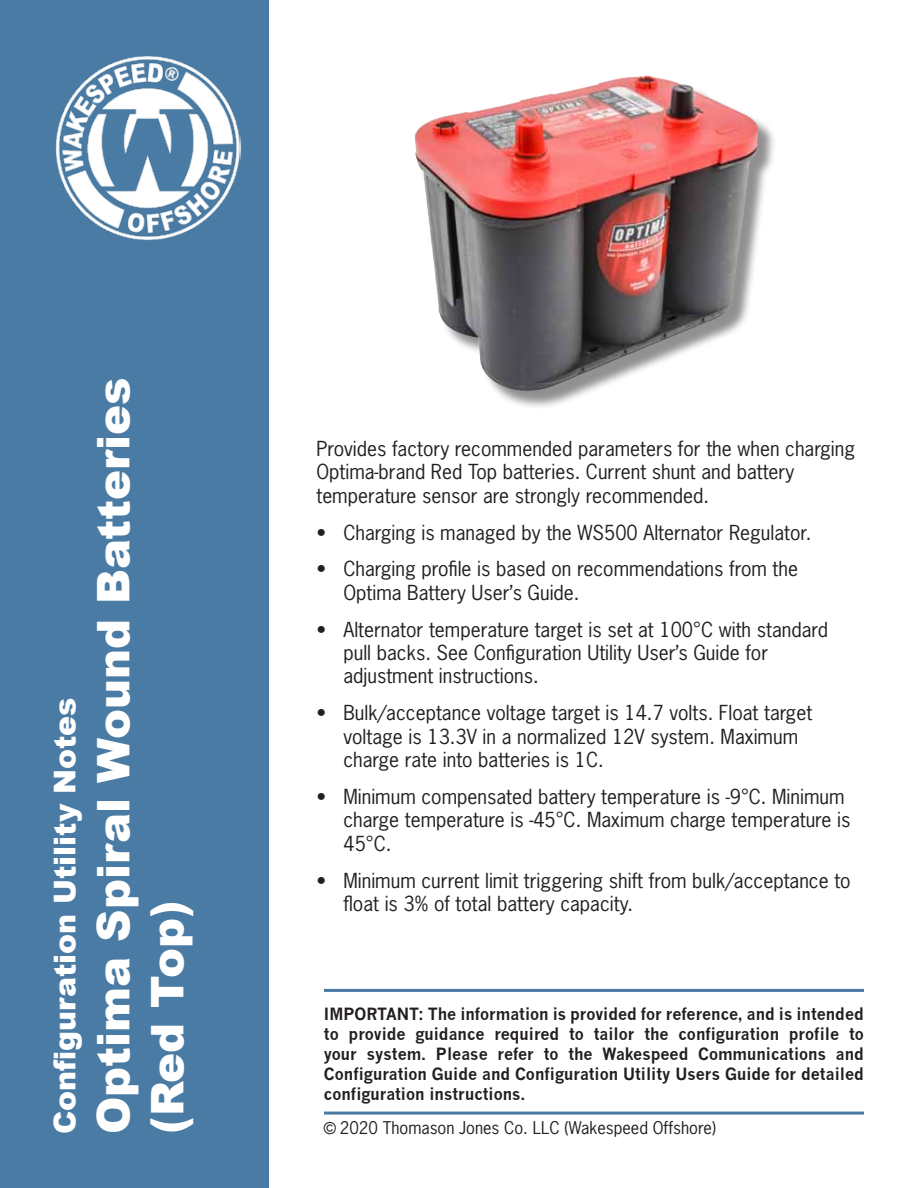
<style>
.page{position:relative;width:918px;height:1188px;background:#fff}
.page>*{position:absolute;margin:0;border:0;box-sizing:border-box;transform-origin:0 0}
.t1{font:900 45px/54px "Arial";color:#fff}
.t2{font:900 30px "Arial";color:#fff}
.t3{font:19.5px/23.4px "News Gothic Std";color:#231f20}
.t4{font:700 16.5px/19.8px "News Gothic";color:#231f20;text-align:justify;scale:.96 1}
.t5{font:16.5px "News Gothic Std";color:#231f20}
.s1{font-family:"Arial"}
</style>
<div class="page">
<div style="left:0;top:0;width:269px;height:1188px;background:#4a7ba4"></div>
<img style="left:55px;top:56px;width:186px;height:185px">
<hr style="left:324px;top:1112px;width:540px;height:3px;background:#4a7ba4">
<hr style="left:324px;top:989px;width:540px;height:3px;background:#4a7ba4">
<div style="left:418px;top:78px;width:359px;height:331px;background:#231f20;opacity:.5"></div>
<img style="left:415px;top:76px;width:229px;height:125px">
<h2 class="t2" style="left:48px;top:1134px;width:438px;rotate:-90deg">Configuration Utility Notes</h2>
<h1 class="t1" style="left:87px;top:1134px;width:758px;rotate:-90deg">Optima Spiral Wound Batteries (Red Top)</h1>
<p class="t3" style="left:316px;top:437px;width:540px">Provides factory recommended parameters for the when charging<br>Optima-brand Red Top batteries. Current shunt and battery temperature sensor are strongly recommended.</p>
<p class="t3" style="left:316px;top:520px;width:496px">• Charging is managed by the WS500 Alternator Regulator.</p>
<p class="t3" style="left:343px;top:557px;width:456px;text-indent:-27px">• Charging profile is based on recommendations from the<br>Optima Battery User’s Guide.</p>
<p class="t3" style="left:343px;top:617px;width:486px;text-indent:-27px">• Alternator temperature target is set at 100°C with standard pull backs. See Configuration Utility User’s Guide for adjustment instructions.</p>
<p class="t3" style="left:343px;top:701px;width:470px;text-indent:-27px">• Bulk/acceptance voltage target is 14.7 volts. Float target voltage is 13.3V in a normalized 12V system. Maximum charge rate into batteries is 1C.</p>
<p class="t3" style="left:343px;top:785px;width:509px;text-indent:-27px">• Minimum compensated battery temperature is -9°C. Minimum charge temperature is -45°C. Maximum charge temperature is<br>45°C.</p>
<p class="t3" style="left:343px;top:869px;width:509px;text-indent:-27px">• Minimum current limit triggering shift from bulk/acceptance to float is 3% of total battery capacity.</p>
<p class="t4" style="left:324px;top:1004px;width:564px">IMPORTANT: The information is provided for reference, and is intended to provide guidance required to tailor the configuration profile to your system. Please refer to the Wakespeed Communications and Configuration Guide and Configuration Utility Users Guide for detailed configuration instructions.</p>
<p class="t5" style="left:324px;top:1117px;width:394px"><span class="s1">©</span> 2020 Thomason Jones Co. LLC (Wakespeed Offshore)</p>
</div>
